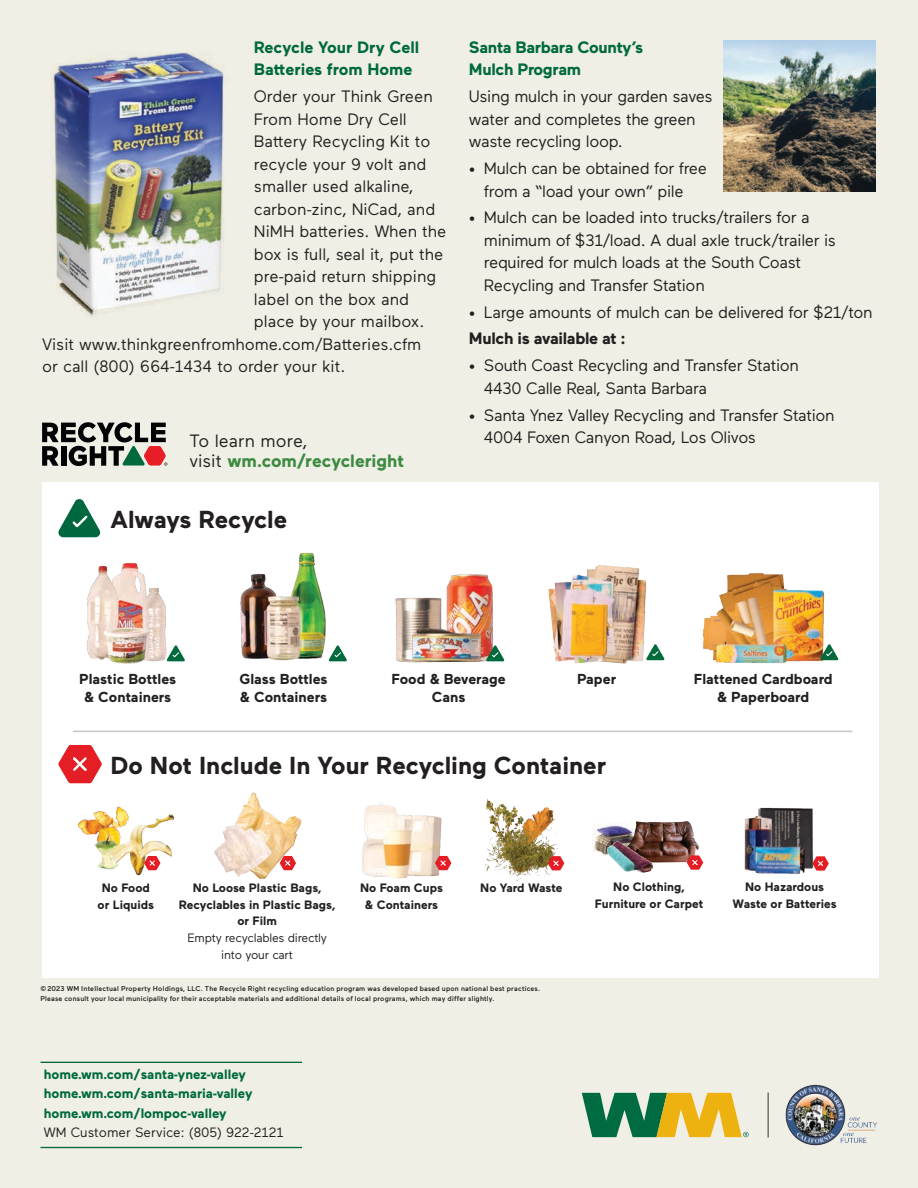
<style>
.page{position:relative;width:918px;height:1188px;background:#f0efe5}
.page>*{position:absolute;margin:0;border:0;box-sizing:border-box;transform-origin:0 0}
.H1_BLACK{font:700 24.6px "Maax";color:#231f20}
.Body_text_-_9_12_Book{font:700 17.85px "Maax";color:#3d8b41}
.Body_text_-_9_12_Book-2{font:17.85px "Maax";letter-spacing:.005em;color:#212220}
.t1{font:16.5px/22.5px "Maax";letter-spacing:-.02em;color:#231f20}
.t2{font:16.5px "Maax";color:#231f20}
.t3{font:700 16.5px/22.5px "Maax";color:#006a3d}
.t4{font:700 16.5px/22.5px "Maax";letter-spacing:-.02em;color:#006a3d}
.t5{font:700 16.5px "Maax";letter-spacing:-.02em;color:#231f20}
.t6{font:700 14.4px/17.2px "Maax";color:#212220;text-align:center}
.t7{font:700 13.5px/19.2px "Maax";color:#006a3d}
.t8{font:700 12.15px/16.6px "Maax";color:#212220;text-align:center}
.c_r_bottom_information{font:500 7.05px/9.9px "Maax";letter-spacing:.03em;color:#212220}
.s1{font-weight:400;color:#212220}
.s2{font-weight:400}
.s3{font-weight:400;color:#231f20}
</style>
<div class="page">
<div style="left:42px;top:482px;width:837px;height:496px;background:#fff"></div>
<svg style="left:42px;top:422px;width:125px;height:44px;background:#7f7872"></svg>
<svg style="left:58px;top:499px;width:43px;height:38px"></svg>
<svg style="left:58px;top:745px;width:44px;height:38px"></svg>
<hr style="left:73px;top:731px;width:779px;height:1px;background:#c7c6c6">
<img style="left:703px;top:573px;width:123px;height:91px">
<img style="left:395px;top:574px;width:100px;height:89px">
<svg style="left:820px;top:644px;width:19px;height:16px"></svg>
<svg style="left:648px;top:644px;width:17px;height:16px"></svg>
<svg style="left:331px;top:645px;width:16px;height:16px"></svg>
<svg style="left:486px;top:645px;width:19px;height:16px"></svg>
<svg style="left:171px;top:645px;width:14px;height:16px"></svg>
<img style="left:548px;top:565px;width:100px;height:99px">
<img style="left:240px;top:552px;width:91px;height:110px">
<img style="left:86px;top:563px;width:85px;height:101px">
<img style="left:593px;top:825px;width:33px;height:31px">
<img style="left:626px;top:821px;width:73px;height:42px">
<img style="left:607px;top:841px;width:11px;height:19px">
<img style="left:485px;top:799px;width:75px;height:82px">
<svg style="left:548px;top:856px;width:16px;height:14px"></svg>
<svg style="left:815px;top:856px;width:14px;height:15px"></svg>
<svg style="left:687px;top:855px;width:16px;height:15px"></svg>
<img style="left:744px;top:807px;width:71px;height:67px">
<img style="left:77px;top:806px;width:98px;height:70px">
<img style="left:214px;top:792px;width:88px;height:87px">
<svg style="left:144px;top:856px;width:16px;height:14px"></svg>
<img style="left:362px;top:803px;width:82px;height:76px">
<svg style="left:435px;top:856px;width:16px;height:14px"></svg>
<img style="left:724px;top:40px;width:152px;height:151px">
<svg style="left:582px;top:1093px;width:167px;height:44px;background:#98a85b"></svg>
<img style="left:785px;top:1084px;width:93px;height:62px">
<hr style="left:768px;top:1093px;width:1px;height:44px;background:#333">
<hr style="left:40px;top:1062px;width:262px;height:1px;background:#006a3d">
<hr style="left:40px;top:1147px;width:262px;height:1px;background:#006a3d">
<img style="left:40px;top:40px;width:200px;height:278px">
<p class="t3" style="left:254px;top:35px;width:167px">Recycle Your Dry Cell<br>Batteries from Home</p>
<p class="t2" style="left:254px;top:86px;width:180px">Order your Think Green</p>
<p class="t2" style="left:254px;top:108px;width:154px">From Home Dry Cell</p>
<p class="t2" style="left:254px;top:131px;width:178px">Battery Recycling Kit to</p>
<p class="t2" style="left:254px;top:153px;width:174px">recycle your 9 volt and</p>
<p class="t2" style="left:254px;top:176px;width:161px">smaller used alkaline,</p>
<p class="t2" style="left:254px;top:198px;width:183px">carbon-zinc, NiCad, and</p>
<p class="t2" style="left:254px;top:221px;width:194px">NiMH batteries. When the</p>
<p class="t2" style="left:254px;top:243px;width:191px">box is full, seal it, put the</p>
<p class="t2" style="left:254px;top:266px;width:184px">pre-paid return shipping</p>
<p class="t2" style="left:254px;top:288px;width:157px">label on the box and</p>
<p class="t2" style="left:254px;top:311px;width:172px">place by your mailbox.</p>
<p class="t2" style="left:42px;top:333px;width:381px">Visit www.thinkgreenfromhome.com/Batteries.cfm</p>
<p class="t2" style="left:42px;top:356px;width:305px">or call (800) 664-1434 to order your kit.</p>
<p class="t4" style="left:469px;top:35px;width:176px">Santa Barbara County’s<br>Mulch Program</p>
<p class="t1" style="left:469px;top:84px;width:245px">Using mulch in your garden saves water and completes the green waste recycling loop.</p>
<p class="t1" style="left:469px;top:156px;width:239px;text-align:center">• Mulch can be obtained for free from a “load your own” pile</p>
<p class="t1" style="left:484px;top:206px;width:354px;text-indent:-15px">• Mulch can be loaded into trucks/trailers for a minimum of $31/load. A dual axle truck/trailer is required for mulch loads at the South Coast Recycling and Transfer Station</p>
<p class="t1" style="left:469px;top:300px;width:405px">• Large amounts of mulch can be delivered for $21/ton</p>
<p class="t5" style="left:469px;top:328px;width:158px">Mulch is available at :</p>
<p class="t1" style="left:484px;top:354px;width:317px;text-indent:-15px">• South Coast Recycling and Transfer Station<br>4430 Calle Real, Santa Barbara</p>
<p class="t1" style="left:469px;top:403px;width:367px">• Santa Ynez Valley Recycling and Transfer Station</p>
<p class="Body_text_-_9_12_Book-2" style="left:190px;top:430px;width:120px">To learn more,</p>
<p class="t1" style="left:484px;top:425px;width:274px">4004 Foxen Canyon Road, Los Olivos</p>
<p class="Body_text_-_9_12_Book" style="left:190px;top:449px;width:216px"><span class="s1">visit</span> wm.com/recycleright</p>
<p class="H1_BLACK" style="left:111px;top:503px;width:178px">Always Recycle</p>
<p class="t6" style="left:79px;top:670px;width:98px">Plastic Bottles &amp; Containers</p>
<p class="t6" style="left:392px;top:670px;width:116px">Food &amp; Beverage<br>Cans</p>
<p class="t6" style="left:577px;top:670px;width:41px">Paper</p>
<p class="t6" style="left:694px;top:670px;width:140px">Flattened Cardboard &amp; Paperboard</p>
<p class="t6" style="left:239px;top:670px;width:90px;text-align:left">Glass Bottles &amp; Containers</p>
<p class="H1_BLACK" style="left:111px;top:749px;width:497px">Do Not Include In Your Recycling Container</p>
<p class="t8" style="left:98px;top:879px;width:58px">No Food or Liquids</p>
<p class="t8" style="left:179px;top:879px;width:158px">No Loose Plastic Bags,<br>Recyclables in Plastic Bags, or Film<br><span class="s2">Empty recyclables directly into your cart</span></p>
<p class="t8" style="left:480px;top:879px;width:84px">No Yard Waste</p>
<p class="t8" style="left:595px;top:878px;width:110px">No Clothing,<br>Furniture or Carpet</p>
<p class="t8" style="left:733px;top:878px;width:106px">No Hazardous<br>Waste or Batteries</p>
<p class="t8" style="left:360px;top:879px;width:84px">No Foam Cups &amp; Containers</p>
<p class="c_r_bottom_information" style="left:40px;top:984px;width:501px">© 2023 WM Intellectual Property Holdings, LLC. The Recycle Right recycling education program was developed based upon national best practices.<br>Please consult your local municipality for their acceptable materials and additional details of local programs, which may differ slightly.</p>
<p class="t7" style="left:44px;top:1064px;width:241px">home.wm.com/santa-ynez-valley home.wm.com/santa-maria-valley home.wm.com/lompoc-valley<br><span class="s3">WM Customer Service: (805) 922-2121</span></p>
</div>
